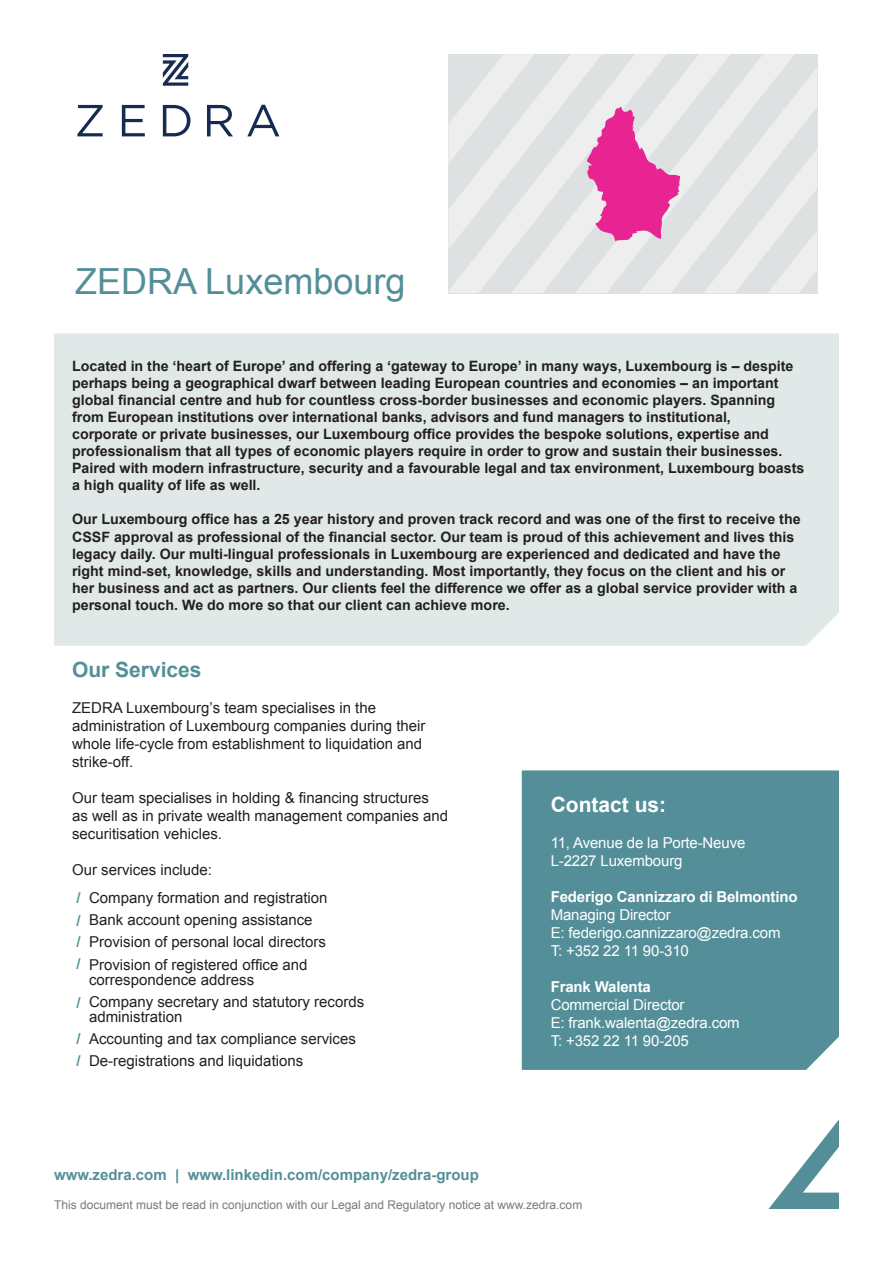
<style>
.page{position:relative;width:893px;height:1263px;background:#fff}
.page>*{position:absolute;margin:0;border:0;box-sizing:border-box;transform-origin:0 0}
.t1{font:36px "Arial";color:#548f99}
.t2{font:700 21px "Arial";color:#548f99}
.t3{font:700 21px "Arial";color:#fff}
.t4{font:15px/18px "Arial";color:#231f20}
.t5{font:15px/18px "Arial";letter-spacing:-.01em;color:#fff}
.t6{font:700 15px/21.9px "Arial";color:#548f99}
.t7{font:700 15px "Arial";letter-spacing:-.01em;color:#fff}
.t8{font:700 14.25px/17.1px "Arial";color:#231f20}
.t9{font:12px "Arial";color:#757b7f}
</style>
<div class="page">
<div style="left:54px;top:333px;width:785px;height:313px;background:#e0e9e8"></div>
<svg style="left:77px;top:105px;width:202px;height:31px"></svg>
<svg style="left:163px;top:54px;width:25px;height:32px"></svg>
<div style="left:522px;top:770px;width:317px;height:300px;background:#548f99"></div>
<svg style="left:768px;top:1119px;width:71px;height:90px"></svg>
<svg style="left:448px;top:54px;width:369px;height:239px;background:#e4d7df"></svg>
<h1 class="t1" style="left:75px;top:258px;width:332px">ZEDRA Luxembourg</h1>
<p class="t8" style="left:72px;top:357px;width:734px">Located in the ‘heart of Europe’ and offering a ‘gateway to Europe’ in many ways, Luxembourg is – despite perhaps being a geographical dwarf between leading European countries and economies – an important global financial centre and hub for countless cross-border businesses and economic players. Spanning from European institutions over international banks, advisors and fund managers to institutional,<br>corporate or private businesses, our Luxembourg office provides the bespoke solutions, expertise and professionalism that all types of economic players require in order to grow and sustain their businesses.<br>Paired with modern infrastructure, security and a favourable legal and tax environment, Luxembourg boasts a high quality of life as well.</p>
<p class="t8" style="left:72px;top:511px;width:730px">Our Luxembourg office has a 25 year history and proven track record and was one of the first to receive the CSSF approval as professional of the financial sector. Our team is proud of this achievement and lives this legacy daily. Our multi-lingual professionals in Luxembourg are experienced and dedicated and have the right mind-set, knowledge, skills and understanding. Most importantly, they focus on the client and his or her business and act as partners. Our clients feel the difference we offer as a global service provider with a personal touch. We do more so that our client can achieve more.</p>
<h2 class="t2" style="left:72px;top:656px;width:131px">Our Services</h2>
<p class="t4" style="left:72px;top:698px;width:355px">ZEDRA Luxembourg’s team specialises in the administration of Luxembourg companies during their whole life-cycle from establishment to liquidation and strike-off.</p>
<p class="t4" style="left:72px;top:788px;width:377px">Our team specialises in holding &amp; financing structures as well as in private wealth management companies and securitisation vehicles.</p>
<p class="t4" style="left:89px;top:855px;width:240px;line-height:28.3px;text-indent:-17px">Our services include:<br>Company formation and registration</p>
<p class="t4" style="left:89px;top:909px;width:238px;line-height:22.2px">Bank account opening assistance<br>Provision of personal local directors<br>Provision of registered office and</p>
<p class="t4" style="left:89px;top:968px;width:277px;line-height:22.2px">correspondence address<br>Company secretary and statutory records</p>
<p class="t4" style="left:89px;top:1006px;width:268px;line-height:22.2px">administration<br>Accounting and tax compliance services<br>De-registrations and liquidations</p>
<p class="t6" style="left:77px;top:887px;width:6px">/</p>
<p class="t6" style="left:77px;top:910px;width:6px">/</p>
<p class="t6" style="left:77px;top:932px;width:6px">/ /</p>
<p class="t6" style="left:77px;top:992px;width:6px">/</p>
<p class="t6" style="left:77px;top:1028px;width:6px">/</p>
<p class="t6" style="left:77px;top:1050px;width:6px">/</p>
<h2 class="t3" style="left:551px;top:791px;width:117px">Contact us:</h2>
<p class="t5" style="left:551px;top:833px;width:196px">11, Avenue de la Porte-Neuve<br>L-2227 Luxembourg</p>
<p class="t7" style="left:551px;top:886px;width:248px">Federigo Cannizzaro di Belmontino</p>
<p class="t5" style="left:551px;top:905px;width:231px">Managing Director<br>E: federigo.cannizzaro@zedra.com<br>T: +352 22 11 90-310</p>
<p class="t7" style="left:551px;top:976px;width:102px">Frank Walenta</p>
<p class="t5" style="left:551px;top:995px;width:191px">Commercial Director<br>E: frank.walenta@zedra.com<br>T: +352 22 11 90-205</p>
<p class="t6" style="left:54px;top:1164px;width:426px">www.zedra.com | www.linkedin.com/company/zedra-group</p>
<p class="t9" style="left:54px;top:1197px;width:530px">This document must be read in conjunction with our Legal and Regulatory notice at www.zedra.com</p>
</div>
